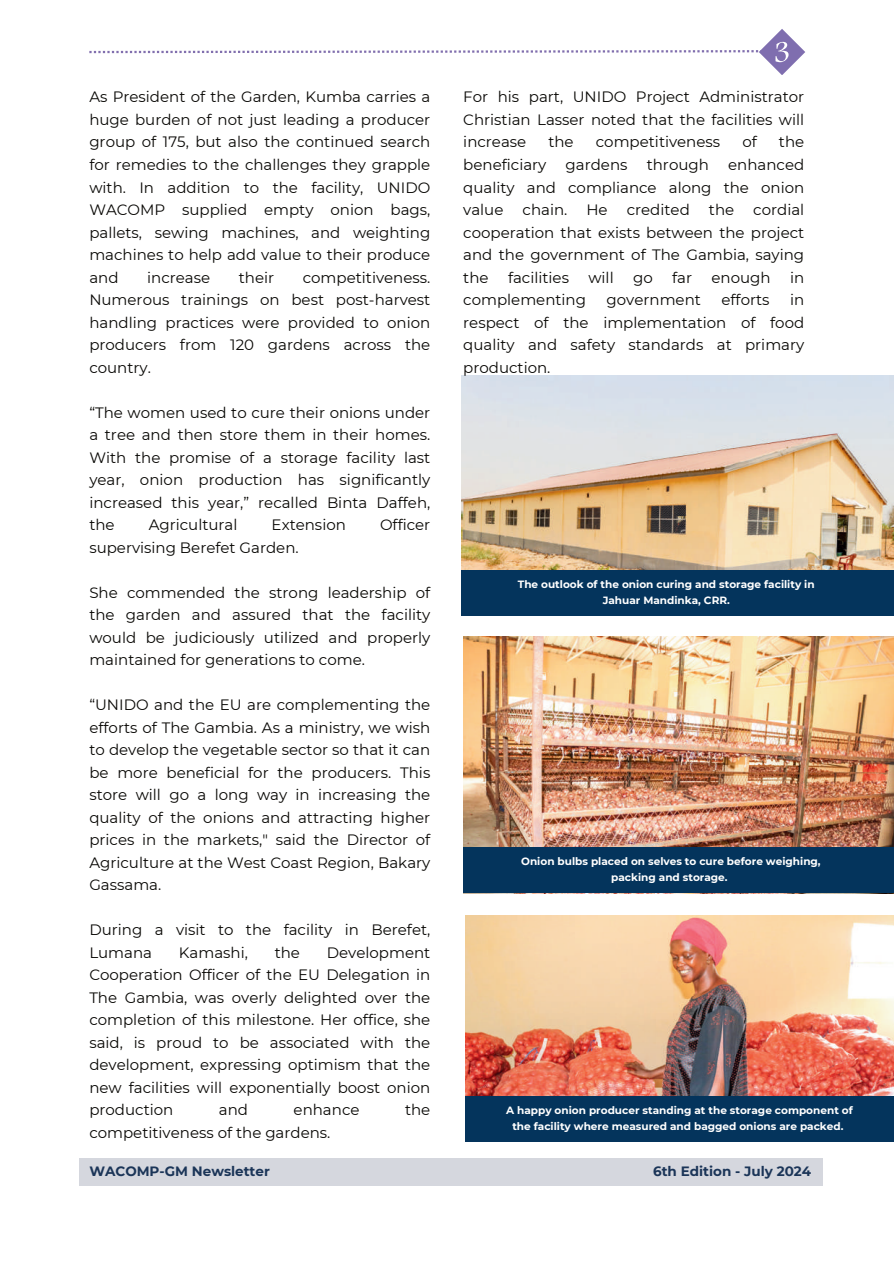
<style>
.page{position:relative;width:894px;height:1264px;background:#fff}
.page>*{position:absolute;margin:0;border:0;box-sizing:border-box;transform-origin:0 0}
.t1{font:15px/22.5px "Montserrat";color:#080704;text-align:justify}
.t2{font:700 13.5px "Montserrat";color:#1b3558}
.t3{font:700 10.5px/15.8px "Montserrat";color:#fff;text-align:center}
</style>
<div class="page">
<div style="left:79px;top:1158px;width:743px;height:27px;background:#d5d7de"></div>
<img style="left:463px;top:636px;width:430px;height:211px">
<img style="left:462px;top:375px;width:431px;height:195px">
<img style="left:465px;top:915px;width:428px;height:181px">
<svg style="left:89px;top:29px;width:716px;height:46px"></svg>
<div style="left:460px;top:570px;width:433px;height:45px;background:#04345c"></div>
<div style="left:463px;top:847px;width:430px;height:46px;background:#04345c"></div>
<div style="left:465px;top:1096px;width:428px;height:46px;background:#04345c"></div>
<p class="t1" style="left:89px;top:85px;width:342px">As President of the Garden, Kumba carries a huge burden of not just leading a producer group of 175, but also the continued search for remedies to the challenges they grapple with. In addition to the facility, UNIDO WACOMP supplied empty onion bags, pallets, sewing machines, and weighting machines to help add value to their produce and</p>
<p class="t1" style="left:463px;top:85px;width:342px">For his part, UNIDO Project Administrator Christian Lasser noted that the facilities will increase</p>
<p class="t1" style="left:548px;top:130px;width:27px">the</p>
<p class="t1" style="left:595px;top:130px;width:126px">competitiveness</p>
<p class="t1" style="left:742px;top:130px;width:16px">of</p>
<p class="t1" style="left:778px;top:130px;width:27px">the</p>
<p class="t1" style="left:463px;top:153px;width:85px">beneficiary</p>
<p class="t1" style="left:565px;top:153px;width:63px">gardens</p>
<p class="t1" style="left:646px;top:153px;width:64px">through</p>
<p class="t1" style="left:463px;top:153px;width:342px;text-indent:265px">enhanced quality and compliance along the onion value</p>
<p class="t1" style="left:463px;top:198px;width:342px;text-indent:290px">cordial cooperation that exists between the project and the government of The Gambia, saying the</p>
<p class="t1" style="left:522px;top:198px;width:46px">chain.</p>
<p class="t1" style="left:586px;top:198px;width:23px">He</p>
<p class="t1" style="left:626px;top:198px;width:65px">credited</p>
<p class="t1" style="left:708px;top:198px;width:27px">the</p>
<p class="t1" style="left:508px;top:265px;width:62px">facilities</p>
<p class="t1" style="left:588px;top:265px;width:27px">will</p>
<p class="t1" style="left:633px;top:265px;width:21px">go</p>
<p class="t1" style="left:672px;top:265px;width:21px">far</p>
<p class="t1" style="left:711px;top:265px;width:61px">enough</p>
<p class="t1" style="left:789px;top:265px;width:16px">in</p>
<p class="t1" style="left:463px;top:288px;width:124px">complementing</p>
<p class="t1" style="left:606px;top:288px;width:96px">government</p>
<p class="t1" style="left:721px;top:288px;width:50px">efforts</p>
<p class="t1" style="left:89px;top:265px;width:342px;text-indent:213px">competitiveness.<br>Numerous trainings on best post-harvest handling practices were provided to onion producers from 120 gardens across the country.</p>
<p class="t1" style="left:89px;top:400px;width:342px">“The women used to cure their onions under a tree and then store them in their homes.<br>With the promise of a storage facility last year, onion production has significantly increased this year,” recalled Binta Daffeh, the</p>
<p class="t1" style="left:147px;top:265px;width:64px">increase</p>
<p class="t1" style="left:239px;top:265px;width:37px">their</p>
<p class="t1" style="left:463px;top:288px;width:342px;text-indent:327px">in respect of the implementation of food quality and safety standards at primary production.</p>
<p class="t1" style="left:149px;top:513px;width:90px">Agricultural</p>
<p class="t1" style="left:271px;top:513px;width:76px">Extension</p>
<p class="t1" style="left:380px;top:513px;width:52px">Officer</p>
<p class="t1" style="left:89px;top:535px;width:211px">supervising Berefet Garden.</p>
<p class="t1" style="left:89px;top:580px;width:342px">She commended the strong leadership of the garden and assured that the facility would be judiciously utilized and properly maintained for generations to come.</p>
<p class="t1" style="left:89px;top:693px;width:342px">“UNIDO and the EU are complementing the efforts of The Gambia. As a ministry, we wish to develop the vegetable sector so that it can be more beneficial for the producers. This store will go a long way in increasing the quality of the onions and attracting higher prices in the markets," said the Director of Agriculture at the West Coast Region, Bakary Gassama.</p>
<p class="t1" style="left:89px;top:918px;width:342px">During a visit to the facility in Berefet,<br>Lumana</p>
<p class="t3" style="left:517px;top:575px;width:298px">The outlook of the onion curing and storage facility in<br>Jahuar Mandinka, CRR.</p>
<p class="t3" style="left:521px;top:853px;width:301px">Onion bulbs placed on selves to cure before weighing, packing and storage.</p>
<p class="t1" style="left:89px;top:940px;width:342px;text-indent:237px">Development Cooperation Officer of the EU Delegation in The Gambia, was overly delighted over the completion of this milestone. Her office, she said, is proud to be associated with the development, expressing optimism that the new facilities will exponentially boost onion production</p>
<p class="t1" style="left:179px;top:940px;width:70px">Kamashi,</p>
<p class="t1" style="left:274px;top:940px;width:27px">the</p>
<p class="t1" style="left:219px;top:1098px;width:31px">and</p>
<p class="t1" style="left:293px;top:1098px;width:67px">enhance</p>
<p class="t1" style="left:405px;top:1098px;width:27px">the</p>
<p class="t1" style="left:89px;top:1120px;width:242px">competitiveness of the gardens.</p>
<p class="t2" style="left:89px;top:1161px;width:182px">WACOMP-GM Newsletter</p>
<p class="t2" style="left:653px;top:1161px;width:159px">6th Edition - July 2024</p>
<p class="t3" style="left:506px;top:1102px;width:348px">A happy onion producer standing at the storage component of the facility where measured and bagged onions are packed.</p>
</div>
